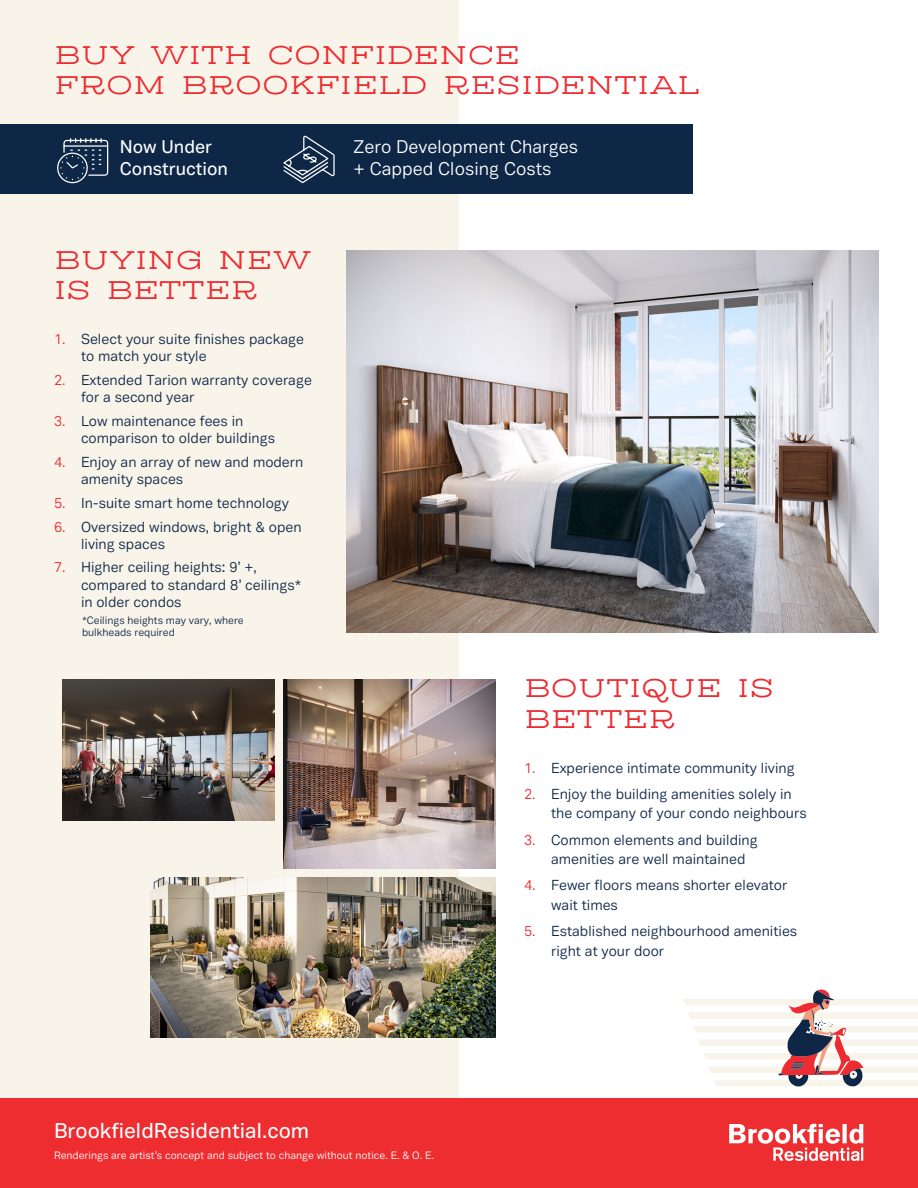
<style>
.page{position:relative;width:918px;height:1188px;background:#fff}
.page>*{position:absolute;margin:0;border:0;box-sizing:border-box;transform-origin:0 0}
.t1{font:25.5px/30.6px "Rodeqa Slab 4 F";color:#ed2b30}
.red_bullets{font:500 21px "Vaud";color:#fff}
.red_bullets-2{font:18px/21.6px "Vaud";color:#fff}
.red_bullets-3{font:500 18px/21.6px "Vaud";color:#fff}
.t2{font:14.25px/17.1px "Vaud";color:#0e2747}
.red_bullets-4{font:10.5px "Vaud";color:#fff}
.Paragraph_Style_1{font:10.5px "Vaud";color:#0e2747}
.s1{color:#ee292f}
</style>
<div class="page">
<div style="left:0;top:0;width:459px;height:1188px;background:#f9f4ea"></div>
<div style="left:0;top:1098px;width:918px;height:90px;background:#ee2d31"></div>
<img style="left:347px;top:251px;width:531px;height:381px">
<img style="left:283px;top:679px;width:212px;height:190px">
<img style="left:63px;top:679px;width:212px;height:141px">
<img style="left:150px;top:878px;width:345px;height:160px">
<div style="left:0;top:125px;width:692px;height:69px;background:#0e2747"></div>
<svg style="left:283px;top:135px;width:52px;height:49px"></svg>
<svg style="left:57px;top:138px;width:52px;height:46px"></svg>
<svg style="left:683px;top:989px;width:235px;height:97px"></svg>
<svg style="left:729px;top:1124px;width:134px;height:37px"></svg>
<p class="t1" style="left:54px;top:36px;width:468px">BUY WITH CONFIDENCE</p>
<p class="t1" style="left:54px;top:67px;width:647px">FROM BROOKFIELD RESIDENTIAL</p>
<p class="red_bullets-3" style="left:120px;top:136px;width:110px">Now Under<br>Construction</p>
<p class="red_bullets-2" style="left:354px;top:136px;width:226px">Zero Development Charges + Capped Closing Costs</p>
<p class="t1" style="left:54px;top:241px;width:259px">BUYING NEW<br>IS BETTER</p>
<p class="t2" style="left:81px;top:330px;width:225px;text-indent:-27px"><span class="s1">1.</span> Select your suite finishes package to match your style</p>
<p class="t2" style="left:81px;top:371px;width:232px;text-indent:-27px"><span class="s1">2.</span> Extended Tarion warranty coverage for a second year</p>
<p class="t2" style="left:81px;top:412px;width:196px;text-indent:-27px"><span class="s1">3.</span> Low maintenance fees in comparison to older buildings</p>
<p class="t2" style="left:81px;top:453px;width:224px;text-indent:-27px"><span class="s1">4.</span> Enjoy an array of new and modern amenity spaces</p>
<p class="t2" style="left:54px;top:494px;width:237px"><span class="s1">5.</span> In-suite smart home technology</p>
<p class="t2" style="left:81px;top:518px;width:222px;text-indent:-27px"><span class="s1">6.</span> Oversized windows, bright &amp; open living spaces</p>
<p class="t2" style="left:81px;top:559px;width:222px;text-indent:-27px"><span class="s1">7.</span> Higher ceiling heights: 9’ +, compared to standard 8’ ceilings* in older condos</p>
<p class="Paragraph_Style_1" style="left:82px;top:614px;width:163px">*Ceilings heights may vary, where</p>
<p class="Paragraph_Style_1" style="left:82px;top:627px;width:94px">bulkheads required</p>
<p class="red_bullets" style="left:54px;top:1118px;width:257px">BrookfieldResidential.com</p>
<p class="red_bullets-4" style="left:54px;top:1149px;width:382px">Renderings are artist’s concept and subject to change without notice. E. &amp; O. E.</p>
<p class="t1" style="left:524px;top:670px;width:252px">BOUTIQUE IS<br>BETTER</p>
<p class="t2" style="left:524px;top:759px;width:272px"><span class="s1">1.</span> Experience intimate community living</p>
<p class="t2" style="left:551px;top:784px;width:257px;line-height:19.5px;text-indent:-27px"><span class="s1">2.</span> Enjoy the building amenities solely in the company of your condo neighbours</p>
<p class="t2" style="left:551px;top:830px;width:208px;line-height:19.5px;text-indent:-27px"><span class="s1">3.</span> Common elements and building amenities are well maintained</p>
<p class="t2" style="left:551px;top:875px;width:238px;line-height:19.5px;text-indent:-27px"><span class="s1">4.</span> Fewer floors means shorter elevator wait times</p>
<p class="t2" style="left:551px;top:921px;width:248px;line-height:19.5px;text-indent:-27px"><span class="s1">5.</span> Established neighbourhood amenities right at your door</p>
</div>
